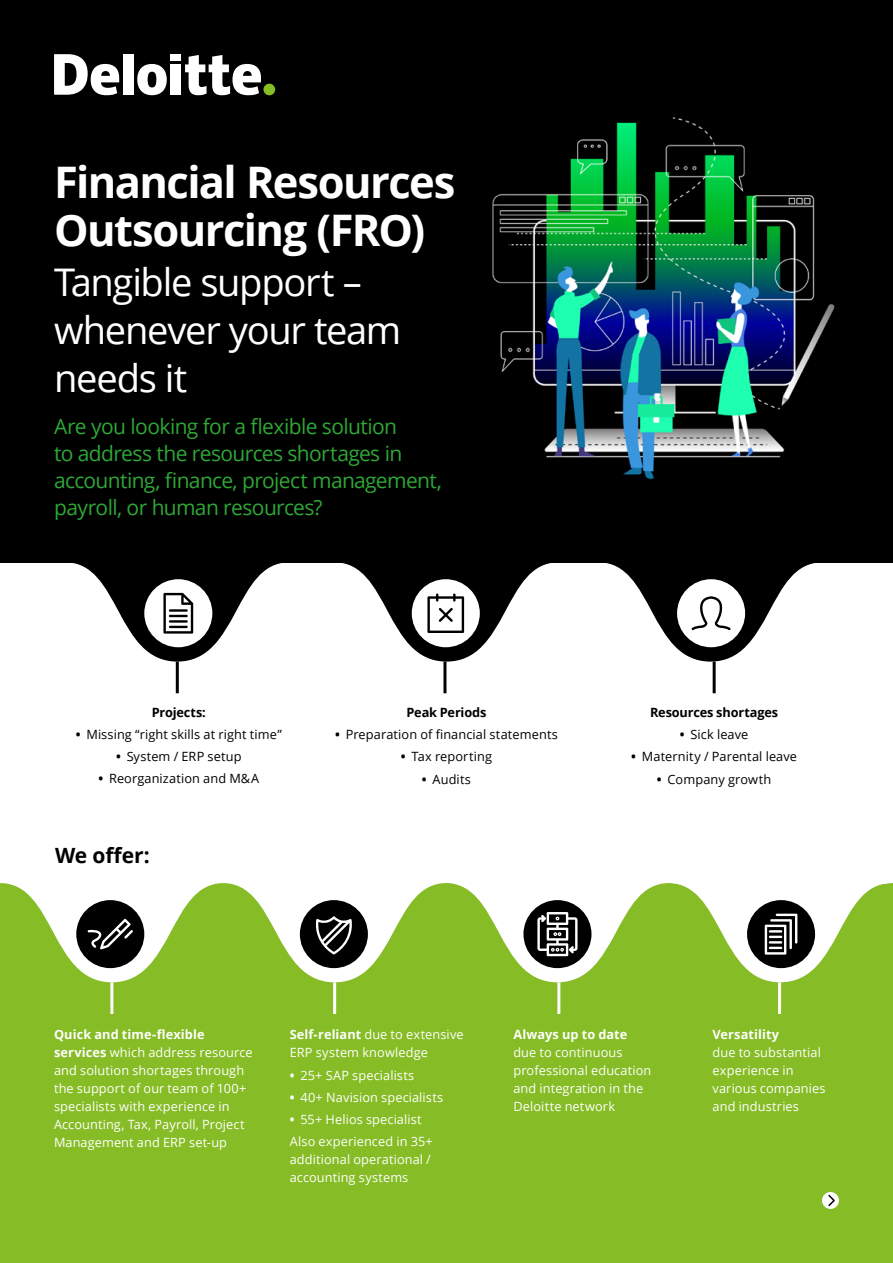
<style>
.page{position:relative;width:893px;height:1263px;background:#fff}
.page>*{position:absolute;margin:0;border:0;box-sizing:border-box;transform-origin:0 0}
.t1{font:700 43.5px/48px "Open Sans";letter-spacing:-.035em;color:#fff}
.t2{font:38.1px/48px "Open Sans";letter-spacing:-.035em;color:#fff}
.t3{font:21px/27px "Open Sans";letter-spacing:-.03em;color:#2ea836}
.t4{font:700 21px "Open Sans";color:#000}
.t5{font:12.75px/18px "Open Sans";letter-spacing:.01em;color:#fff}
.t6{font:12.75px "Open Sans";letter-spacing:.01em;color:#000}
.t7{font:700 12.75px "Open Sans";letter-spacing:-.01em;color:#000}
.t8{font:700 12.75px "Open Sans";letter-spacing:.005em;color:#fff}
.s1{font-weight:700}
</style>
<div class="page">
<div style="left:0;top:0;width:893px;height:562px;background:#000"></div>
<img style="left:492px;top:117px;width:343px;height:363px">
<div style="left:263px;top:84px;width:12px;height:11px;background:#86bc25;border-radius:50%"></div>
<div style="left:123px;top:54px;width:10px;height:41px;background:#fff"></div>
<svg style="left:137px;top:64px;width:30px;height:31px"></svg>
<div style="left:171px;top:64px;width:10px;height:31px;background:#fff"></div>
<div style="left:171px;top:54px;width:10px;height:7px;background:#fff"></div>
<svg style="left:185px;top:55px;width:76px;height:40px"></svg>
<svg style="left:54px;top:54px;width:65px;height:41px"></svg>
<div style="left:0;top:883px;width:893px;height:380px;background:#86bc25"></div>
<div style="left:822px;top:1192px;width:17px;height:17px;background:#fff;border-radius:50%"></div>
<svg style="left:828px;top:1193px;width:8px;height:14px"></svg>
<svg style="left:0;top:883px;width:891px;height:99px"></svg>
<svg style="left:66px;top:562px;width:223px;height:100px"></svg>
<svg style="left:599px;top:562px;width:223px;height:100px"></svg>
<svg style="left:335px;top:562px;width:223px;height:100px"></svg>
<hr style="left:176px;top:662px;width:3px;height:31px;background:#000">
<hr style="left:110px;top:982px;width:3px;height:32px;background:#fff">
<hr style="left:333px;top:982px;width:3px;height:32px;background:#fff">
<hr style="left:557px;top:982px;width:3px;height:32px;background:#fff">
<hr style="left:778px;top:982px;width:3px;height:32px;background:#fff">
<hr style="left:443px;top:662px;width:3px;height:31px;background:#000">
<hr style="left:713px;top:662px;width:3px;height:31px;background:#000">
<h1 class="t1" style="left:54px;top:157px;width:403px">Financial Resources<br>Outsourcing (FRO)</h1>
<h2 class="t2" style="left:54px;top:258px;width:349px">Tangible support – whenever your team needs it</h2>
<h3 class="t3" style="left:54px;top:413px;width:389px">Are you looking for a flexible solution<br>to address the resources shortages in accounting, finance, project management, payroll, or human resources?</h3>
<p class="t7" style="left:152px;top:703px;width:56px">Projects:</p>
<p class="t6" style="left:76px;top:726px;width:208px"><span class="s1">•</span> Missing “right skills at right time”</p>
<p class="t6" style="left:116px;top:748px;width:127px"><span class="s1">•</span> System / ERP setup</p>
<p class="t6" style="left:98px;top:770px;width:162px"><span class="s1">•</span> Reorganization and M&amp;A</p>
<h3 class="t4" style="left:55px;top:840px;width:96px">We offer:</h3>
<p class="t7" style="left:406px;top:703px;width:81px">Peak Periods</p>
<p class="t6" style="left:335px;top:726px;width:224px"><span class="s1">•</span> Preparation of financial statements</p>
<p class="t6" style="left:401px;top:748px;width:93px"><span class="s1">•</span> Tax reporting</p>
<p class="t6" style="left:422px;top:770px;width:51px"><span class="s1">•</span> Audits</p>
<p class="t7" style="left:650px;top:703px;width:130px">Resources shortages</p>
<p class="t6" style="left:680px;top:726px;width:70px"><span class="s1">•</span> Sick leave</p>
<p class="t6" style="left:631px;top:748px;width:167px"><span class="s1">•</span> Maternity / Parental leave</p>
<p class="t6" style="left:657px;top:770px;width:116px"><span class="s1">•</span> Company growth</p>
<p class="t5" style="left:54px;top:1025px;width:200px"><span class="s1">Quick and time-flexible services</span> which address resource and solution shortages through the support of our team of 100+ specialists with experience in<br>Accounting, Tax, Payroll, Project<br>Management and ERP set-up</p>
<p class="t5" style="left:290px;top:1025px;width:175px"><span class="s1">Self-reliant</span> due to extensive<br>ERP system knowledge</p>
<p class="t5" style="left:290px;top:1066px;width:126px"><span class="s1">•</span> 25+ SAP specialists</p>
<p class="t5" style="left:290px;top:1088px;width:155px"><span class="s1">•</span> 40+ Navision specialists</p>
<p class="t5" style="left:290px;top:1108px;width:145px;line-height:22.2px"><span class="s1">•</span> 55+ Helios specialist<br>Also experienced in 35+</p>
<p class="t5" style="left:290px;top:1150px;width:143px">additional operational / accounting systems</p>
<p class="t8" style="left:513px;top:1026px;width:116px">Always up to date</p>
<p class="t5" style="left:513px;top:1043px;width:140px">due to continuous professional education and integration in the<br>Deloitte network</p>
<p class="t8" style="left:712px;top:1026px;width:68px">Versatility</p>
<p class="t5" style="left:712px;top:1043px;width:115px">due to substantial experience in various companies and industries</p>
</div>
